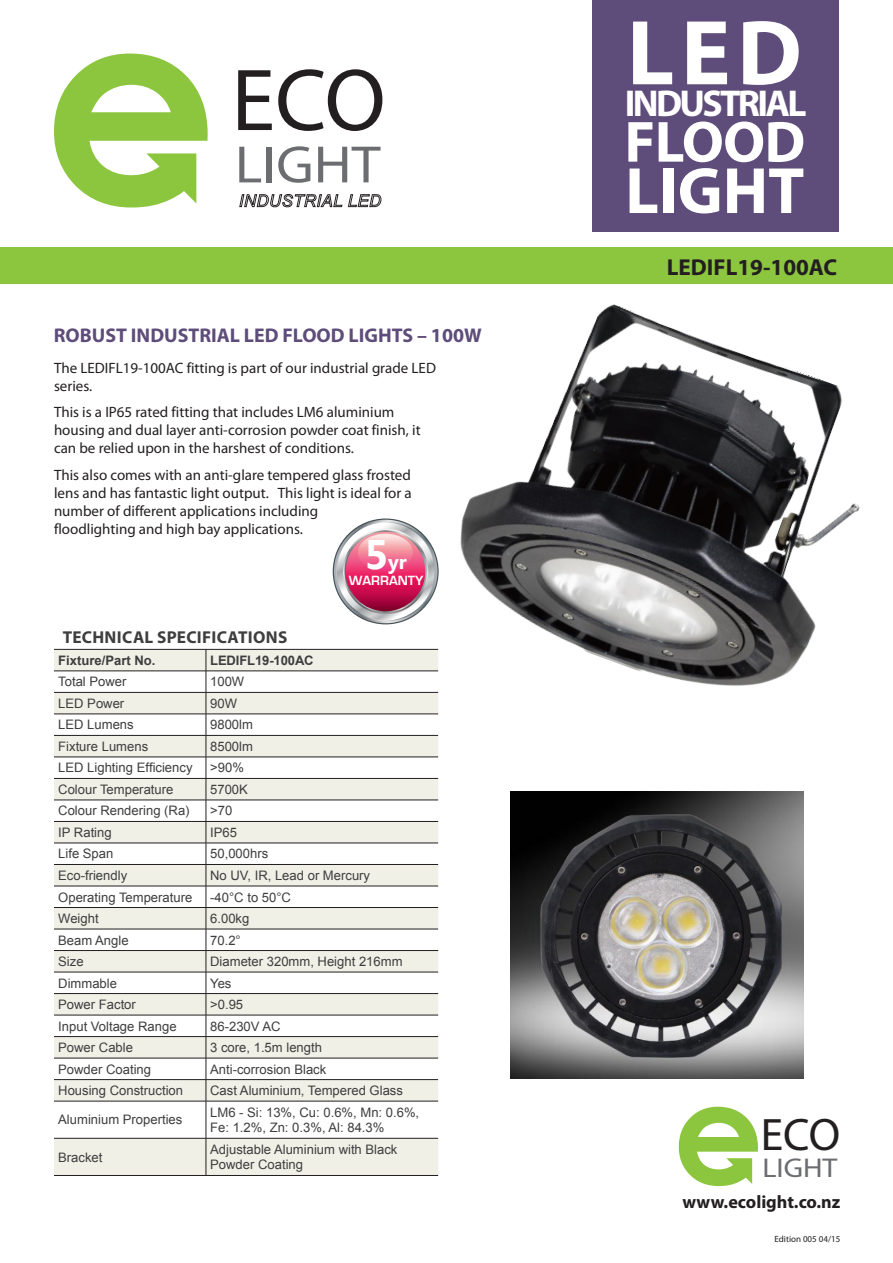
<style>
.page{position:relative;width:893px;height:1263px;background:#fff}
.page>*{position:absolute;margin:0;border:0;box-sizing:border-box;transform-origin:0 0}
.t1{font:700 93px "Myriad Pro";color:#fff}
.t2{font:700 88.65px "Helvetica Neue";color:#231f20}
.t3{font:700 66px "Myriad Pro";color:#fff}
.t4{font:700 58.5px "Myriad Pro";letter-spacing:-.01em;color:#fff}
.t5{font:700 52.95px "Helvetica Neue";color:#6c6d70;scale:1.1 1}
.t6{font:700 45.6px "Helvetica Neue";color:#231f20}
.t7{font:700 37.5px "Myriad Pro";letter-spacing:-.07em;color:#fff}
.t8{font:700 27.3px "Helvetica Neue";color:#6c6d70;scale:1.1 1}
.t9{font:700 23.1px "Myriad Pro";color:#231f20}
.t10{font:700 19.95px "Myriad Pro";color:#5e4d7a}
.t11{font:700 19.95px "Gisha";color:#fff}
.t12{font:700 18.15px "Myriad Pro";color:#231f20}
.CAPTION_BLACK{font:700 17.25px "Myriad Pro";letter-spacing:.02em;color:#3e3e3f}
.BODY_COPY{font:15px/18px "Myriad Pro";color:#231f20}
.t13{font:700 13.8px "Eurostile";color:#fff}
.t14{font:13.05px/15.6px "Arial";color:#3e3e3f}
.t15{font:700 13.05px "Arial";letter-spacing:-.01em;color:#3e3e3f}
.t16{font:9px "Myriad Pro";color:#231f20}
.s1{font-size:41.25px}
</style>
<div class="page">
<div style="left:592px;top:0;width:247px;height:232px;background:#5e4d7a"></div>
<div style="left:0;top:248px;width:893px;height:36px;background:#8bc63e"></div>
<svg style="left:679px;top:1107px;width:79px;height:79px"></svg>
<svg style="left:54px;top:54px;width:154px;height:154px"></svg>
<svg style="left:239px;top:194px;width:143px;height:14px"></svg>
<svg style="left:54px;top:650px;width:384px;height:525px;fill:#f0f0e7"></svg>
<svg style="left:206px;top:650px;width:1px;height:451px"></svg>
<hr style="left:206px;top:671px;width:232px;height:1px;background:#231f20">
<hr style="left:206px;top:692px;width:232px;height:1px;background:#231f20">
<hr style="left:206px;top:714px;width:232px;height:1px;background:#231f20">
<hr style="left:206px;top:735px;width:232px;height:1px;background:#231f20">
<hr style="left:206px;top:757px;width:232px;height:1px;background:#231f20">
<hr style="left:206px;top:778px;width:232px;height:1px;background:#231f20">
<hr style="left:206px;top:800px;width:232px;height:1px;background:#231f20">
<hr style="left:206px;top:821px;width:232px;height:1px;background:#231f20">
<hr style="left:206px;top:843px;width:232px;height:1px;background:#231f20">
<hr style="left:206px;top:864px;width:232px;height:1px;background:#231f20">
<hr style="left:206px;top:886px;width:232px;height:1px;background:#231f20">
<hr style="left:206px;top:907px;width:232px;height:1px;background:#231f20">
<hr style="left:206px;top:929px;width:232px;height:1px;background:#231f20">
<hr style="left:206px;top:950px;width:232px;height:1px;background:#231f20">
<hr style="left:206px;top:972px;width:232px;height:1px;background:#231f20">
<hr style="left:206px;top:993px;width:232px;height:1px;background:#231f20">
<hr style="left:206px;top:1015px;width:232px;height:1px;background:#231f20">
<hr style="left:206px;top:1036px;width:232px;height:1px;background:#231f20">
<hr style="left:206px;top:1058px;width:232px;height:1px;background:#231f20">
<hr style="left:206px;top:1079px;width:232px;height:1px;background:#231f20">
<hr style="left:206px;top:649px;width:232px;height:1px;background:#231f20">
<hr style="left:54px;top:649px;width:152px;height:1px;background:#231f20">
<hr style="left:54px;top:671px;width:152px;height:1px;background:#231f20">
<hr style="left:54px;top:692px;width:152px;height:1px;background:#231f20">
<hr style="left:54px;top:714px;width:152px;height:1px;background:#231f20">
<hr style="left:54px;top:735px;width:152px;height:1px;background:#231f20">
<hr style="left:54px;top:757px;width:152px;height:1px;background:#231f20">
<hr style="left:54px;top:778px;width:152px;height:1px;background:#231f20">
<hr style="left:54px;top:800px;width:152px;height:1px;background:#231f20">
<hr style="left:54px;top:821px;width:152px;height:1px;background:#231f20">
<hr style="left:54px;top:843px;width:152px;height:1px;background:#231f20">
<hr style="left:54px;top:864px;width:152px;height:1px;background:#231f20">
<hr style="left:54px;top:886px;width:152px;height:1px;background:#231f20">
<hr style="left:54px;top:907px;width:152px;height:1px;background:#231f20">
<hr style="left:54px;top:929px;width:152px;height:1px;background:#231f20">
<hr style="left:54px;top:950px;width:152px;height:1px;background:#231f20">
<hr style="left:54px;top:972px;width:152px;height:1px;background:#231f20">
<hr style="left:54px;top:993px;width:152px;height:1px;background:#231f20">
<hr style="left:54px;top:1015px;width:152px;height:1px;background:#231f20">
<hr style="left:54px;top:1036px;width:152px;height:1px;background:#231f20">
<hr style="left:54px;top:1058px;width:152px;height:1px;background:#231f20">
<hr style="left:54px;top:1079px;width:152px;height:1px;background:#231f20">
<hr style="left:54px;top:1101px;width:152px;height:1px;background:#231f20">
<hr style="left:206px;top:1101px;width:232px;height:1px;background:#231f20">
<hr style="left:206px;top:1101px;width:1px;height:37px;background:#231f20">
<hr style="left:54px;top:1138px;width:152px;height:1px;background:#231f20">
<hr style="left:206px;top:1138px;width:232px;height:1px;background:#231f20">
<hr style="left:206px;top:1138px;width:1px;height:37px;background:#231f20">
<hr style="left:54px;top:1175px;width:152px;height:1px;background:#231f20">
<hr style="left:206px;top:1175px;width:232px;height:1px;background:#231f20">
<img style="left:511px;top:792px;width:293px;height:286px">
<img style="left:460px;top:304px;width:400px;height:382px">
<svg style="left:333px;top:518px;width:106px;height:106px"></svg>
<svg style="left:334px;top:520px;width:103px;height:103px"></svg>
<svg style="left:336px;top:521px;width:100px;height:100px"></svg>
<svg style="left:337px;top:523px;width:98px;height:97px"></svg>
<svg style="left:343px;top:529px;width:85px;height:85px"></svg>
<svg style="left:345px;top:530px;width:82px;height:83px"></svg>
<svg style="left:346px;top:532px;width:79px;height:79px;background:#d21c58"></svg>
<svg style="left:358px;top:534px;width:55px;height:37px;background:#f188a1"></svg>
<h2 class="t2" style="left:231px;top:46px;width:156px">ECO</h2>
<h3 class="t5" style="left:235px;top:132px;width:134px">LIGHT</h3>
<p class="t10" style="left:54px;top:323px;width:429px">ROBUST INDUSTRIAL LED FLOOD LIGHTS – 100W</p>
<p class="BODY_COPY" style="left:54px;top:358px;width:383px">The LEDIFL19-100AC fitting is part of our industrial grade LED series.</p>
<p class="BODY_COPY" style="left:54px;top:403px;width:368px">This is a IP65 rated fitting that includes LM6 aluminium housing and dual layer anti-corrosion powder coat finish, it can be relied upon in the harshest of conditions.</p>
<p class="BODY_COPY" style="left:54px;top:465px;width:359px">This also comes with an anti-glare tempered glass frosted lens and has fantastic light output. This light is ideal for a number of different applications including<br>floodlighting and high bay applications.</p>
<p class="t11" style="left:365px;top:551px;width:44px"><span class="s1">5</span>yr</p>
<p class="t13" style="left:349px;top:573px;width:76px">WARRANTY</p>
<p class="CAPTION_BLACK" style="left:63px;top:626px;width:226px">TECHNICAL SPECIFICATIONS</p>
<p class="t15" style="left:58px;top:652px;width:99px">Fixture/Part No.</p>
<p class="t15" style="left:210px;top:652px;width:105px">LEDIFL19-100AC</p>
<p class="t14" style="left:58px;top:674px;width:70px">Total Power</p>
<p class="t14" style="left:210px;top:674px;width:36px">100W</p>
<p class="t14" style="left:58px;top:696px;width:68px">LED Power</p>
<p class="t14" style="left:210px;top:696px;width:28px">90W</p>
<p class="t14" style="left:58px;top:717px;width:77px">LED Lumens</p>
<p class="t14" style="left:210px;top:717px;width:44px">9800lm</p>
<p class="t14" style="left:58px;top:739px;width:91px">Fixture Lumens</p>
<p class="t14" style="left:210px;top:739px;width:44px">8500lm</p>
<p class="t14" style="left:58px;top:760px;width:136px">LED Lighting Efficiency</p>
<p class="t14" style="left:210px;top:760px;width:35px">&gt;90%</p>
<p class="t14" style="left:58px;top:782px;width:117px">Colour Temperature</p>
<p class="t14" style="left:210px;top:782px;width:39px">5700K</p>
<p class="t14" style="left:58px;top:803px;width:133px">Colour Rendering (Ra)</p>
<p class="t14" style="left:210px;top:803px;width:24px">&gt;70</p>
<p class="t14" style="left:58px;top:825px;width:55px">IP Rating</p>
<p class="t14" style="left:210px;top:825px;width:28px">IP65</p>
<p class="t14" style="left:58px;top:846px;width:57px">Life Span</p>
<p class="t14" style="left:210px;top:846px;width:60px">50,000hrs</p>
<p class="t14" style="left:58px;top:868px;width:70px">Eco-friendly</p>
<p class="t14" style="left:210px;top:868px;width:161px">No UV, IR, Lead or Mercury</p>
<p class="t14" style="left:58px;top:889px;width:136px">Operating Temperature</p>
<p class="t14" style="left:210px;top:889px;width:82px">-40°C to 50°C</p>
<p class="t14" style="left:58px;top:911px;width:42px">Weight</p>
<p class="t14" style="left:210px;top:911px;width:41px">6.00kg</p>
<p class="t14" style="left:58px;top:932px;width:72px">Beam Angle</p>
<p class="t14" style="left:210px;top:932px;width:32px">70.2°</p>
<p class="t14" style="left:58px;top:954px;width:27px">Size</p>
<p class="t14" style="left:210px;top:954px;width:194px">Diameter 320mm, Height 216mm</p>
<p class="t14" style="left:58px;top:975px;width:60px">Dimmable</p>
<p class="t14" style="left:210px;top:975px;width:23px">Yes</p>
<p class="t14" style="left:58px;top:997px;width:79px">Power Factor</p>
<p class="t14" style="left:210px;top:997px;width:35px">&gt;0.95</p>
<p class="t14" style="left:58px;top:1018px;width:120px">Input Voltage Range</p>
<p class="t14" style="left:210px;top:1018px;width:72px">86-230V AC</p>
<p class="t14" style="left:58px;top:1040px;width:76px">Power Cable</p>
<p class="t14" style="left:210px;top:1040px;width:113px">3 core, 1.5m length</p>
<p class="t14" style="left:58px;top:1061px;width:94px">Powder Coating</p>
<p class="t14" style="left:210px;top:1061px;width:118px">Anti-corrosion Black</p>
<p class="t14" style="left:58px;top:1083px;width:126px">Housing Construction</p>
<p class="t14" style="left:210px;top:1083px;width:194px">Cast Aluminium, Tempered Glass</p>
<p class="t14" style="left:58px;top:1112px;width:126px">Aluminium Properties</p>
<p class="t14" style="left:210px;top:1104px;width:211px">LM6 - Si: 13%, Cu: 0.6%, Mn: 0.6%,<br>Fe: 1.2%, Zn: 0.3%, Al: 84.3%</p>
<p class="t14" style="left:58px;top:1149px;width:46px">Bracket</p>
<p class="t14" style="left:210px;top:1141px;width:189px">Adjustable Aluminium with Black<br>Powder Coating</p>
<p class="t1" style="left:627px;top:-8px;width:176px">LED</p>
<p class="t4" style="left:624px;top:104px;width:182px">FLOOD</p>
<p class="t7" style="left:625px;top:79px;width:183px">INDUSTRIAL</p>
<p class="t3" style="left:625px;top:148px;width:181px">LIGHT</p>
<p class="t9" style="left:667px;top:252px;width:172px">LEDIFL19-100AC</p>
<h3 class="t6" style="left:761px;top:1106px;width:81px">ECO</h3>
<h3 class="t8" style="left:762px;top:1151px;width:70px">LIGHT</h3>
<h3 class="t12" style="left:682px;top:1190px;width:159px">www.ecolight.co.nz</h3>
<p class="t16" style="left:774px;top:1233px;width:67px">Edition 005 04/15</p>
</div>
